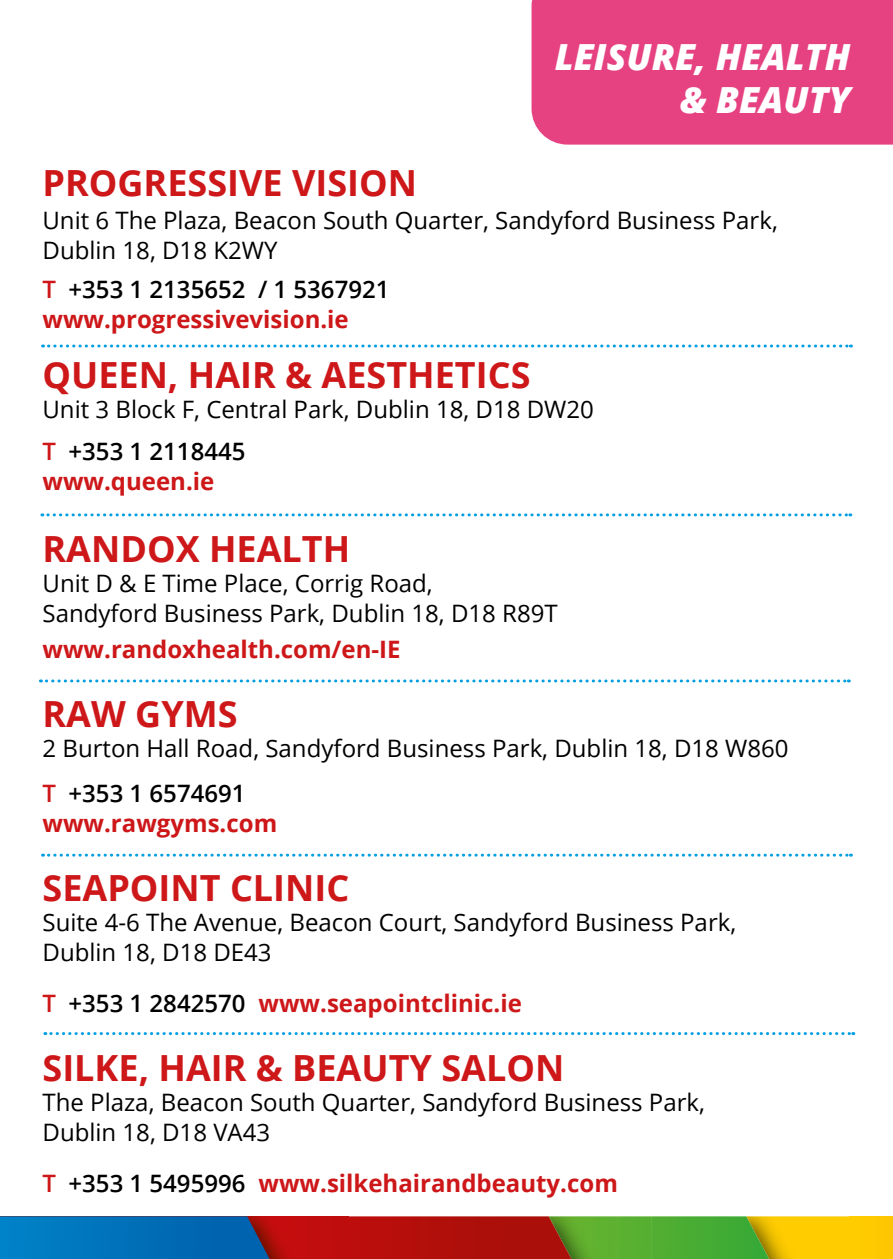
<style>
.page{position:relative;width:893px;height:1259px;background:#fff}
.page>*{position:absolute;margin:0;border:0;box-sizing:border-box;transform-origin:0 0}
.t1{font:700 36px "Open Sans";color:#cd1719}
.t2{font:italic 800 36px/43.2px "Open Sans";color:#fff;text-align:right}
.t3{font:24px/30px "Open Sans";color:#000}
.t4{font:700 24px/30px "Open Sans";color:#cd1719}
.s1{font-weight:600}
.s2{font-weight:600;color:#000}
.s3{font-weight:600;color:#cd1719}
</style>
<div class="page">
<svg style="left:43px;top:344px;width:808px;height:3px"></svg>
<svg style="left:42px;top:513px;width:809px;height:3px"></svg>
<svg style="left:40px;top:679px;width:809px;height:3px"></svg>
<svg style="left:43px;top:853px;width:808px;height:3px"></svg>
<div style="left:531px;top:0;width:362px;height:145px;background:#e64282"></div>
<div style="left:849px;top:1216px;width:44px;height:43px;background:#ffca00"></div>
<img style="left:769px;top:1216px;width:80px;height:43px">
<svg style="left:651px;top:1216px;width:118px;height:43px;background:#53ab31"></svg>
<img style="left:571px;top:1216px;width:80px;height:43px">
<svg style="left:349px;top:1216px;width:222px;height:43px;background:#ad160d"></svg>
<img style="left:270px;top:1216px;width:79px;height:43px">
<svg style="left:0;top:1216px;width:270px;height:43px;background:#076bb0"></svg>
<svg style="left:45px;top:1032px;width:809px;height:3px"></svg>
<h1 class="t2" style="left:555px;top:34px;width:297px">LEISURE, HEALTH &amp; BEAUTY</h1>
<h1 class="t1" style="left:43px;top:157px;width:376px">PROGRESSIVE VISION</h1>
<p class="t3" style="left:43px;top:204px;width:737px">Unit 6 The Plaza, Beacon South Quarter, Sandyford Business Park,<br>Dublin 18, D18 K2WY</p>
<p class="t4" style="left:43px;top:273px;width:348px"><span class="s1">T</span> <span class="s2">+353 1 2135652 / 1 5367921 </span>www.progressivevision.ie</p>
<h1 class="t1" style="left:43px;top:349px;width:489px">QUEEN, HAIR &amp; AESTHETICS</h1>
<p class="t3" style="left:43px;top:387px;width:553px;line-height:42px">Unit 3 Block F, Central Park, Dublin 18, D18 DW20<br><span class="s3">T</span> <span class="s1">+353 1 2118445</span></p>
<p class="t4" style="left:43px;top:465px;width:173px">www.queen.ie</p>
<h1 class="t1" style="left:43px;top:523px;width:309px">RANDOX HEALTH</h1>
<p class="t3" style="left:43px;top:567px;width:517px">Unit D &amp; E Time Place, Corrig Road,<br>Sandyford Business Park, Dublin 18, D18 R89T</p>
<p class="t4" style="left:43px;top:633px;width:360px">www.randoxhealth.com/en-IE</p>
<h1 class="t1" style="left:43px;top:688px;width:197px">RAW GYMS</h1>
<p class="t3" style="left:43px;top:725px;width:748px;line-height:45px">2 Burton Hall Road, Sandyford Business Park, Dublin 18, D18 W860<br><span class="s3">T</span> <span class="s1">+353 1 6574691</span></p>
<p class="t4" style="left:43px;top:807px;width:236px">www.rawgyms.com</p>
<h1 class="t1" style="left:43px;top:862px;width:308px">SEAPOINT CLINIC</h1>
<p class="t3" style="left:43px;top:906px;width:695px">Suite 4-6 The Avenue, Beacon Court, Sandyford Business Park,<br>Dublin 18, D18 DE43</p>
<p class="t4" style="left:43px;top:987px;width:481px"><span class="s1">T</span> <span class="s2">+353 1 2842570</span> www.seapointclinic.ie</p>
<h1 class="t1" style="left:43px;top:1042px;width:523px">SILKE, HAIR &amp; BEAUTY SALON</h1>
<p class="t3" style="left:43px;top:1086px;width:664px">The Plaza, Beacon South Quarter, Sandyford Business Park,<br>Dublin 18, D18 VA43</p>
<p class="t4" style="left:43px;top:1167px;width:577px"><span class="s1">T</span> <span class="s2">+353 1 5495996</span> www.silkehairandbeauty.com</p>
</div>
